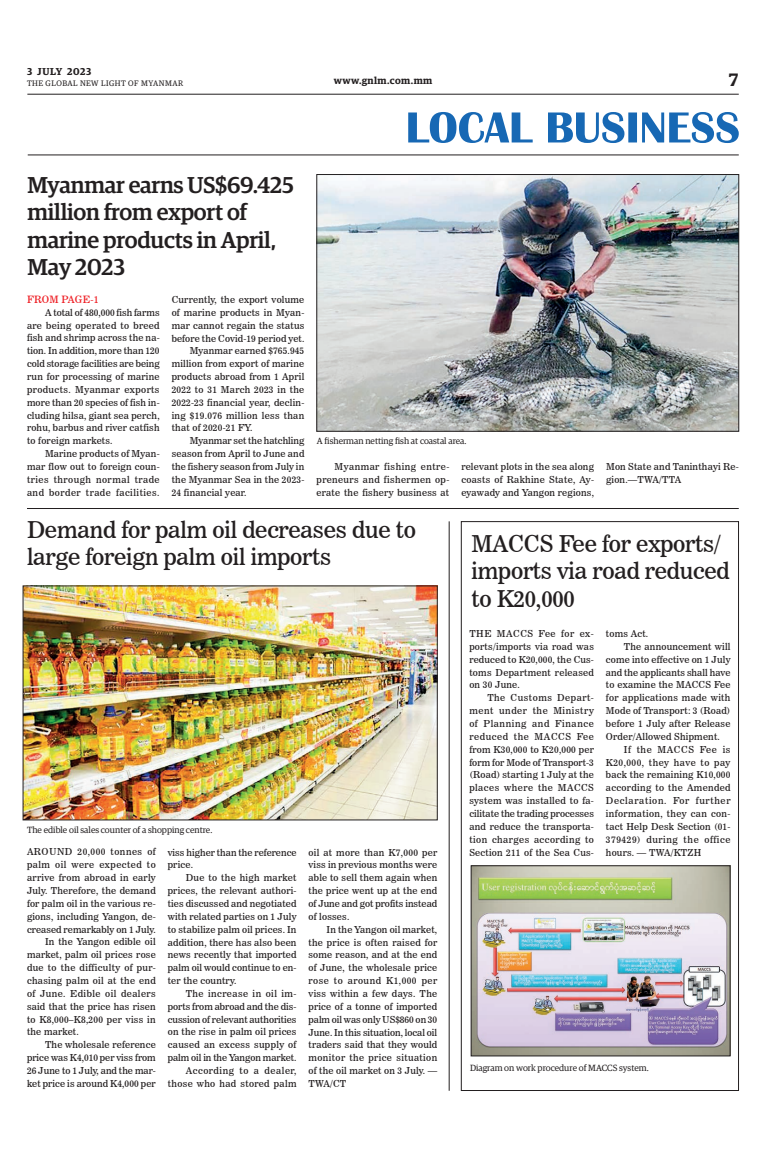
<style>
.page{position:relative;width:773px;height:1152px;background:#fff}
.page>*{position:absolute;margin:0;border:0;box-sizing:border-box;transform-origin:0 0}
._2_Clm_Head{font:23px/27.6px "News 706 BT Roman C";letter-spacing:-.01em;color:#231f20}
.Brief_Head{font:500 23px/27.6px "Guardian Egyp";letter-spacing:-.01em;color:#231f20}
.t1{font:600 18px "Guardian Egyp";color:#231f20}
.t2{font:600 10px "Guardian Egyp";letter-spacing:.045em;color:#231f20}
.Spill_Style{font:10px "News 706 BT Roman C";letter-spacing:.02em;color:#ee1d23}
._2nd_Body{font:9.5px/12.9px "News 706 BT Roman C";letter-spacing:.02em;color:#231f20;text-align:justify}
.Normal_Para{font:9.5px/12.9px "News 706 BT Roman C";letter-spacing:.02em;color:#231f20;text-align:justify}
._2nd_Body-2{font:9.5px/12.9px "News 706 BT Roman C";color:#231f20}
.t3{font:9px "Guardian Egyp";color:#231f20}
.t4{font:8px "Guardian Egyp";letter-spacing:.06em;color:#231f20}
</style>
<div class="page">
<hr style="left:27px;top:94px;width:711px;height:1px;background:#231f20">
<svg style="left:408px;top:112px;width:330px;height:31px"></svg>
<hr style="left:28px;top:154px;width:710px;height:1px;background:#231f20">
<img style="left:318px;top:176px;width:418px;height:253px">
<div style="left:316px;top:174px;width:422px;height:257px;border:1px solid #231f20"></div>
<hr style="left:27px;top:508px;width:711px;height:1px;background:#231f20">
<img style="left:25px;top:588px;width:410px;height:230px">
<img style="left:473px;top:868px;width:255px;height:186px">
<div style="left:471px;top:866px;width:259px;height:190px;border:1px solid #231f20"></div>
<div style="left:461px;top:521px;width:278px;height:570px;border:1px solid #231f20"></div>
<hr style="left:449px;top:521px;width:1px;height:570px;background:#231f20">
<p class="t2" style="left:27px;top:64px;width:66px">3 JULY 2023</p>
<p class="t4" style="left:27px;top:78px;width:158px">THE GLOBAL NEW LIGHT OF MYANMAR</p>
<p class="t2" style="left:334px;top:73px;width:100px">www.gnlm.com.mm</p>
<h2 class="t1" style="left:729px;top:67px;width:11px">7</h2>
<p class="Brief_Head" style="left:27px;top:169px;width:268px">Myanmar earns US$69.425 million from export of marine products in April,<br>May 2023</p>
<p class="Spill_Style" style="left:27px;top:293px;width:73px">FROM PAGE-1</p>
<p class="_2nd_Body" style="left:27px;top:306px;width:134px;text-indent:18px">A total of 480,000 fish farms are being operated to breed fish and shrimp across the na&shy;tion. In addition, more than 120 cold storage facilities are being run for processing of marine products. Myanmar exports more than 20 species of fish in&shy;cluding hilsa, giant sea perch, rohu, barbus and river catfish to foreign markets.</p>
<p class="_2nd_Body" style="left:27px;top:447px;width:134px;text-indent:18px">Marine products of Myan&shy;mar flow out to foreign coun&shy;tries through normal trade and border trade facilities.</p>
<p class="_2nd_Body" style="left:172px;top:293px;width:134px">Currently, the export volume of marine products in Myan&shy;mar cannot regain the status before the Covid-19 period yet.</p>
<p class="_2nd_Body" style="left:172px;top:344px;width:134px;text-indent:18px">Myanmar earned $765.945 million from export of marine products abroad from 1 April 2022 to 31 March 2023 in the 2022-23 financial year, declin&shy;ing $19.076 million less than that of 2020-21 FY.</p>
<p class="_2nd_Body" style="left:172px;top:434px;width:134px;text-indent:18px">Myanmar set the hatchling season from April to June and the fishery season from July in the Myanmar Sea in the 2023- 24 financial year.</p>
<p class="t3" style="left:317px;top:435px;width:151px">A fisherman netting fish at coastal area.</p>
<p class="_2nd_Body" style="left:316px;top:460px;width:134px;text-indent:18px">Myanmar fishing entre&shy;preneurs and fishermen op&shy;erate the fishery business at</p>
<p class="_2nd_Body" style="left:461px;top:460px;width:134px">relevant plots in the sea along coasts of Rakhine State, Ay&shy;eyawady and Yangon regions,</p>
<p class="_2nd_Body" style="left:606px;top:460px;width:134px">Mon State and Taninthayi Re&shy;gion.—TWA/TTA</p>
<p class="_2_Clm_Head" style="left:27px;top:516px;width:390px">Demand for palm oil decreases due to large foreign palm oil imports</p>
<p class="_2_Clm_Head" style="left:471px;top:530px;width:259px">MACCS Fee for exports/ imports via road reduced to K20,000</p>
<p class="Normal_Para" style="left:469px;top:627px;width:126px">THE MACCS Fee for ex&shy;ports/imports via road was reduced to K20,000, the Cus&shy;toms Department released on 30 June.</p>
<p class="_2nd_Body" style="left:469px;top:691px;width:126px;text-indent:18px">The Customs Depart&shy;ment under the Ministry of Planning and Finance reduced the MACCS Fee from K30,000 to K20,000 per form for Mode of Transport-3 (Road) starting 1 July at the places where the MACCS system was installed to fa&shy;cilitate the trading processes and reduce the transporta&shy;tion charges according to Section 211 of the Sea Cus-</p>
<p class="_2nd_Body" style="left:606px;top:627px;width:44px">toms Act.</p>
<p class="_2nd_Body" style="left:606px;top:640px;width:126px;text-indent:18px">The announcement will come into effective on 1 July and the applicants shall have to examine the MACCS Fee for applications made with Mode of Transport: 3 (Road) before 1 July after Release Order/Allowed Shipment.</p>
<p class="_2nd_Body" style="left:606px;top:743px;width:126px;text-indent:18px">If the MACCS Fee is K20,000, they have to pay back the remaining K10,000 according to the Amended Declaration. For further information, they can con&shy;tact Help Desk Section (01- 379429) during the office hours. — TWA/KTZH</p>
<p class="t3" style="left:27px;top:824px;width:187px">The edible oil sales counter of a shopping centre.</p>
<p class="Normal_Para" style="left:27px;top:846px;width:130px">AROUND 20,000 tonnes of palm oil were expected to arrive from abroad in early July. Therefore, the demand for palm oil in the various re&shy;gions, including Yangon, de&shy;creased remarkably on 1 July.</p>
<p class="_2nd_Body" style="left:27px;top:936px;width:130px;text-indent:18px">In the Yangon edible oil market, palm oil prices rose due to the difficulty of pur&shy;chasing palm oil at the end of June. Edible oil dealers said that the price has risen to K8,000–K8,200 per viss in the market.</p>
<p class="_2nd_Body" style="left:27px;top:1038px;width:130px;text-indent:18px">The wholesale reference price was K4,010 per viss from 26 June to 1 July, and the mar&shy;ket price is around K4,000 per</p>
<p class="_2nd_Body-2" style="left:168px;top:846px;width:130px">viss higher than the reference price.</p>
<p class="_2nd_Body" style="left:168px;top:871px;width:130px;text-indent:18px">Due to the high market prices, the relevant authori&shy;ties discussed and negotiated with related parties on 1 July to stabilize palm oil prices. In addition, there has also been news recently that imported palm oil would continue to en&shy;ter the country.</p>
<p class="_2nd_Body" style="left:168px;top:987px;width:130px;text-indent:18px">The increase in oil im&shy;ports from abroad and the dis&shy;cussion of relevant authorities on the rise in palm oil prices caused an excess supply of palm oil in the Yangon market.</p>
<p class="_2nd_Body" style="left:168px;top:1064px;width:130px;text-align:right">According to a dealer, those who had stored palm</p>
<p class="_2nd_Body" style="left:308px;top:846px;width:130px">oil at more than K7,000 per viss in previous months were able to sell them again when the price went up at the end of June and got profits instead of losses.</p>
<p class="_2nd_Body" style="left:308px;top:923px;width:130px;text-indent:18px">In the Yangon oil market, the price is often raised for some reason, and at the end of June, the wholesale price rose to around K1,000 per viss within a few days. The price of a tonne of imported palm oil was only US$860 on 30<br>June. In this situation, local oil traders said that they would monitor the price situation of the oil market on 3 July. — TWA/CT</p>
<p class="t3" style="left:470px;top:1062px;width:180px">Diagram on work procedure of MACCS system.</p>
</div>
